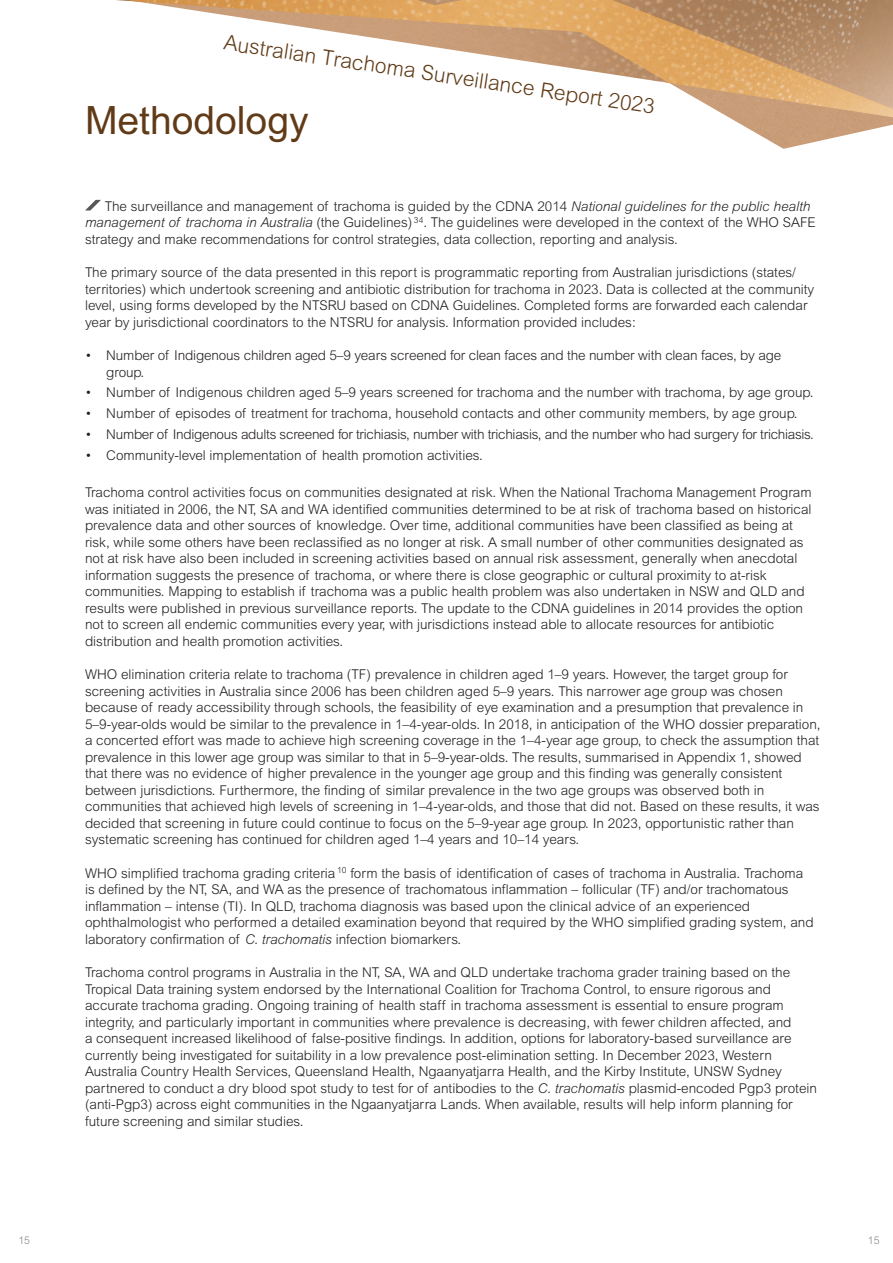
<style>
.page{position:relative;width:893px;height:1263px;background:#fff}
.page>*{position:absolute;margin:0;border:0;box-sizing:border-box;transform-origin:0 0}
.section_name_-_pageTop{font:39px "Arial MT Pro";color:#613b17}
.Footer_right{font:300 21px "Arial MT Pro";color:#613b17}
.body_text{font:300 13.5px/16.5px "Arial MT Pro";color:#231f20}
.body_text-2{font:300 13.5px "Arial MT Pro";letter-spacing:-.02em;color:#231f20}
.Footer_left{font:300 10.5px "Arial MT Pro";color:#7e8083}
.s1{font-style:italic}
</style>
<div class="page">
<svg style="left:85px;top:200px;width:16px;height:10px"></svg>
<img style="left:116px;top:0;width:777px;height:149px">
<p class="Footer_right" style="left:226px;top:31px;width:437px;rotate:8deg">Australian Trachoma Surveillance Report 2023</p>
<p class="section_name_-_pageTop" style="left:85px;top:98px;width:225px">Methodology</p>
<p class="body_text" style="left:85px;top:198px;width:732px;text-indent:20px">The surveillance and management of trachoma is guided by the CDNA 2014 <span class="s1">National guidelines for the public health management of trachoma in Australia</span> (the Guidelines) <sup>34</sup>. The guidelines were developed in the context of the WHO SAFE strategy and make recommendations for control strategies, data collection, reporting and analysis.</p>
<p class="body_text" style="left:85px;top:264px;width:731px">The primary source of the data presented in this report is programmatic reporting from Australian jurisdictions (states/ territories) which undertook screening and antibiotic distribution for trachoma in 2023. Data is collected at the community level, using forms developed by the NTSRU based on CDNA Guidelines. Completed forms are forwarded each calendar year by jurisdictional coordinators to the NTSRU for analysis. Information provided includes:</p>
<p class="body_text" style="left:106px;top:347px;width:676px;text-indent:-21px">• Number of Indigenous children aged 5–9 years screened for clean faces and the number with clean faces, by age group.</p>
<p class="body_text" style="left:85px;top:385px;width:730px">• Number of Indigenous children aged 5–9 years screened for trachoma and the number with trachoma, by age group.</p>
<p class="body_text" style="left:85px;top:405px;width:714px">• Number of episodes of treatment for trachoma, household contacts and other community members, by age group.</p>
<p class="body_text-2" style="left:85px;top:426px;width:730px">• Number of Indigenous adults screened for trichiasis, number with trichiasis, and the number who had surgery for trichiasis.</p>
<p class="body_text" style="left:85px;top:447px;width:399px">• Community‑level implementation of health promotion activities.</p>
<p class="body_text" style="left:85px;top:485px;width:728px">Trachoma control activities focus on communities designated at risk. When the National Trachoma Management Program was initiated in 2006, the NT, SA and WA identified communities determined to be at risk of trachoma based on historical prevalence data and other sources of knowledge. Over time, additional communities have been classified as being at risk, while some others have been reclassified as no longer at risk. A small number of other communities designated as not at risk have also been included in screening activities based on annual risk assessment, generally when anecdotal information suggests the presence of trachoma, or where there is close geographic or cultural proximity to at‑risk communities. Mapping to establish if trachoma was a public health problem was also undertaken in NSW and QLD and results were published in previous surveillance reports. The update to the CDNA guidelines in 2014 provides the option not to screen all endemic communities every year, with jurisdictions instead able to allocate resources for antibiotic distribution and health promotion activities.</p>
<p class="body_text" style="left:85px;top:667px;width:737px">WHO elimination criteria relate to trachoma (TF) prevalence in children aged 1–9 years. However, the target group for screening activities in Australia since 2006 has been children aged 5–9 years. This narrower age group was chosen because of ready accessibility through schools, the feasibility of eye examination and a presumption that prevalence in 5–9‑year‑olds would be similar to the prevalence in 1–4‑year‑olds. In 2018, in anticipation of the WHO dossier preparation, a concerted effort was made to achieve high screening coverage in the 1–4‑year age group, to check the assumption that prevalence in this lower age group was similar to that in 5–9‑year‑olds. The results, summarised in Appendix 1, showed that there was no evidence of higher prevalence in the younger age group and this finding was generally consistent between jurisdictions. Furthermore, the finding of similar prevalence in the two age groups was observed both in communities that achieved high levels of screening in 1–4‑year‑olds, and those that did not. Based on these results, it was decided that screening in future could continue to focus on the 5–9‑year age group. In 2023, opportunistic rather than systematic screening has continued for children aged 1–4 years and 10–14 years.</p>
<p class="body_text" style="left:85px;top:865px;width:730px">WHO simplified trachoma grading criteria <sup>10</sup> form the basis of identification of cases of trachoma in Australia. Trachoma is defined by the NT, SA, and WA as the presence of trachomatous inflammation – follicular (TF) and/or trachomatous inflammation – intense (TI). In QLD, trachoma diagnosis was based upon the clinical advice of an experienced ophthalmologist who performed a detailed examination beyond that required by the WHO simplified grading system, and laboratory confirmation of <span class="s1">C. trachomatis</span> infection biomarkers.</p>
<p class="body_text" style="left:85px;top:965px;width:733px">Trachoma control programs in Australia in the NT, SA, WA and QLD undertake trachoma grader training based on the Tropical Data training system endorsed by the International Coalition for Trachoma Control, to ensure rigorous and accurate trachoma grading. Ongoing training of health staff in trachoma assessment is essential to ensure program integrity, and particularly important in communities where prevalence is decreasing, with fewer children affected, and<br>a consequent increased likelihood of false‑positive findings. In addition, options for laboratory‑based surveillance are currently being investigated for suitability in a low prevalence post‑elimination setting. In December 2023, Western Australia Country Health Services, Queensland Health, Ngaanyatjarra Health, and the Kirby Institute, UNSW Sydney partnered to conduct a dry blood spot study to test for of antibodies to the <span class="s1">C. trachomatis</span> plasmid‑encoded Pgp3 protein (anti‑Pgp3) across eight communities in the Ngaanyatjarra Lands. When available, results will help inform planning for future screening and similar studies.</p>
<p class="Footer_left" style="left:18px;top:1234px;width:13px">15</p>
<p class="Footer_left" style="left:868px;top:1234px;width:13px">15</p>
</div>
